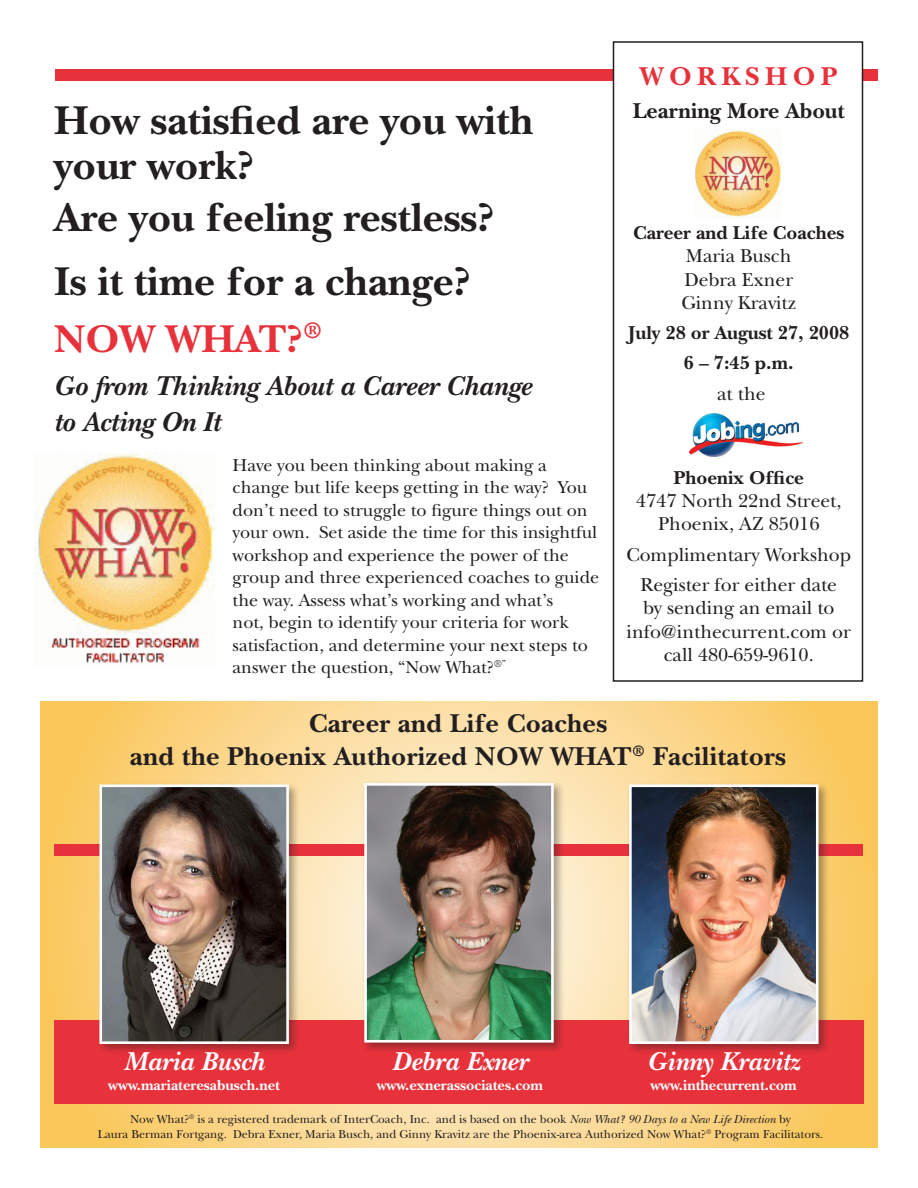
<style>
.page{position:relative;width:918px;height:1188px;background:#fff}
.page>*{position:absolute;margin:0;border:0;box-sizing:border-box;transform-origin:0 0}
.t1{font:700 42px/45px "New Baskerville";color:#231f20}
.t2{font:700 40.5px "New Baskerville";color:#e7323b}
.t3{font:italic 700 28.5px/36px "New Baskerville";color:#231f20}
.t4{font:700 27px/32.4px "New Baskerville";letter-spacing:.01em;color:#231f20;text-align:center}
.t5{font:italic 700 27px "New Baskerville";color:#fff}
.t6{font:700 27px "New Baskerville";letter-spacing:.2em;color:#e7323b}
.t7{font:700 22.5px "New Baskerville";color:#231f20}
.t8{font:19.5px/23.4px "New Baskerville";color:#231f20;text-align:center}
.t9{font:700 19.5px "New Baskerville";color:#231f20}
.t10{font:18px/22.5px "New Baskerville";color:#231f20}
.t11{font:700 15px "New Baskerville";color:#fff}
.t12{font:12px/14.4px "New Baskerville";color:#231f20;text-align:center}
.s1{font-style:italic}
</style>
<div class="page">
<div style="left:55px;top:70px;width:823px;height:11px;background:#e7323b"></div>
<div style="left:614px;top:42px;width:248px;height:639px;background:#fff"></div>
<div style="left:613px;top:41px;width:250px;height:641px;border:2px solid #231f20"></div>
<svg style="left:40px;top:702px;width:838px;height:446px;background:#fbd68b"></svg>
<div style="left:55px;top:844px;width:808px;height:12px;background:#e7323b"></div>
<div style="left:54px;top:1020px;width:810px;height:84px;background:#e7323b"></div>
<div style="left:97px;top:782px;width:209px;height:280px;background:#231f20;opacity:.4"></div>
<img style="left:103px;top:788px;width:182px;height:252px">
<div style="left:99px;top:784px;width:190px;height:260px;border:3px solid #fff"></div>
<div style="left:626px;top:782px;width:210px;height:280px;background:#231f20;opacity:.4"></div>
<img style="left:633px;top:788px;width:182px;height:252px">
<div style="left:629px;top:784px;width:190px;height:260px;border:3px solid #fff"></div>
<div style="left:362px;top:780px;width:209px;height:280px;background:#231f20;opacity:.4"></div>
<img style="left:368px;top:787px;width:182px;height:252px">
<div style="left:364px;top:783px;width:190px;height:260px;border:3px solid #fff"></div>
<img style="left:34px;top:452px;width:180px;height:211px">
<img style="left:693px;top:129px;width:88px;height:89px">
<img style="left:689px;top:413px;width:114px;height:43px">
<p class="t1" style="left:54px;top:98px;width:481px">How satisfied are you with your work?</p>
<p class="t1" style="left:54px;top:195px;width:442px">Are you feeling restless?</p>
<p class="t1" style="left:54px;top:259px;width:418px">Is it time for a change?</p>
<p class="t2" style="left:54px;top:315px;width:270px">NOW WHAT?<sup>®</sup></p>
<p class="t3" style="left:54px;top:368px;width:479px">Go from Thinking About a Career Change to Acting On It</p>
<p class="t10" style="left:233px;top:454px;width:368px">Have you been thinking about making a change but life keeps getting in the way? You don’t need to struggle to figure things out on your own. Set aside the time for this insightful workshop and experience the power of the group and three experienced coaches to guide the way. Assess what’s working and what’s<br>not, begin to identify your criteria for work satisfaction, and determine your next steps to answer the question, “Now What?<sup>®”</sup></p>
<p class="t6" style="left:640px;top:60px;width:199px">WORKSHOP</p>
<p class="t7" style="left:633px;top:98px;width:214px">Learning More About</p>
<p class="t9" style="left:633px;top:221px;width:213px">Career and Life Coaches</p>
<p class="t8" style="left:686px;top:244px;width:107px">Maria Busch</p>
<p class="t8" style="left:684px;top:268px;width:110px">Debra Exner</p>
<p class="t8" style="left:681px;top:291px;width:116px">Ginny Kravitz</p>
<p class="t9" style="left:628px;top:322px;width:223px">July 28 or August 27, 2008</p>
<p class="t9" style="left:684px;top:352px;width:111px">6 – 7:45 p.m.</p>
<p class="t8" style="left:717px;top:382px;width:50px">at the</p>
<p class="t9" style="left:673px;top:466px;width:132px">Phoenix Office</p>
<p class="t8" style="left:636px;top:489px;width:207px">4747 North 22nd Street,<br>Phoenix, AZ 85016</p>
<p class="t8" style="left:626px;top:543px;width:226px">Complimentary Workshop</p>
<p class="t8" style="left:640px;top:573px;width:198px;text-align:left">Register for either date by sending an email to</p>
<p class="t8" style="left:627px;top:620px;width:226px">info@inthecurrent.com or call 480-659-9610.</p>
<p class="t4" style="left:130px;top:707px;width:657px">Career and Life Coaches<br>and the Phoenix Authorized NOW WHAT<sup>®</sup> Facilitators</p>
<p class="t5" style="left:124px;top:1046px;width:142px">Maria Busch</p>
<p class="t11" style="left:108px;top:1076px;width:173px">www.mariateresabusch.net</p>
<p class="t5" style="left:392px;top:1046px;width:138px">Debra Exner</p>
<p class="t11" style="left:377px;top:1076px;width:168px">www.exnerassociates.com</p>
<p class="t5" style="left:648px;top:1046px;width:154px">Ginny Kravitz</p>
<p class="t11" style="left:650px;top:1076px;width:148px">www.inthecurrent.com</p>
<p class="t12" style="left:98px;top:1112px;width:727px">Now What?<sup>®</sup> is a registered trademark of InterCoach, Inc. and is based on the book <span class="s1">Now What? 90 Days to a New Life Direction</span> by<br>Laura Berman Fortgang. Debra Exner, Maria Busch, and Ginny Kravitz are the Phoenix-area Authorized Now What?<sup>®</sup> Program Facilitators.</p>
</div>
